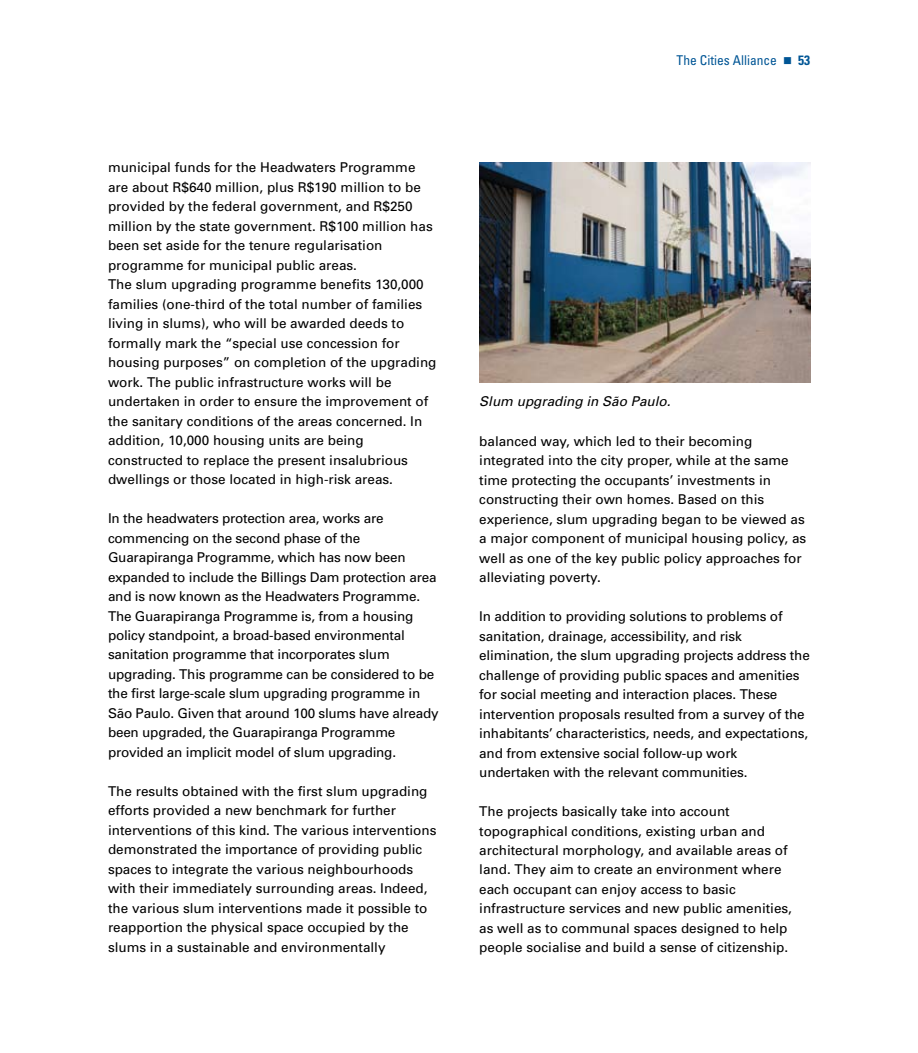
<style>
.page{position:relative;width:918px;height:1053px;background:#fff}
.page>*{position:absolute;margin:0;border:0;box-sizing:border-box;transform-origin:0 0}
.t1{font:13.5px/19.5px "Univers";color:#000}
.t2{font:italic 13.5px "Univers";color:#000}
.t3{font:condensed 13.5px "Univers";color:#005595}
.s1{font-weight:700}
</style>
<div class="page">
<img style="left:479px;top:162px;width:331px;height:221px">
<p class="t1" style="left:108px;top:158px;width:330px">municipal funds for the Headwaters Programme are about R$640 million, plus R$190 million to be provided by the federal government, and R$250 million by the state government. R$100 million has been set aside for the tenure regularisation programme for municipal public areas.<br>The slum upgrading programme benefits 130,000 families (one-third of the total number of families living in slums), who will be awarded deeds to formally mark the “special use concession for housing purposes” on completion of the upgrading work. The public infrastructure works will be undertaken in order to ensure the improvement of the sanitary conditions of the areas concerned. In addition, 10,000 housing units are being constructed to replace the present insalubrious dwellings or those located in high-risk areas.</p>
<p class="t1" style="left:108px;top:509px;width:332px">In the headwaters protection area, works are commencing on the second phase of the Guarapiranga Programme, which has now been expanded to include the Billings Dam protection area and is now known as the Headwaters Programme.<br>The Guarapiranga Programme is, from a housing policy standpoint, a broad-based environmental sanitation programme that incorporates slum upgrading. This programme can be considered to be the first large-scale slum upgrading programme in São Paulo. Given that around 100 slums have already been upgraded, the Guarapiranga Programme provided an implicit model of slum upgrading.</p>
<p class="t1" style="left:108px;top:782px;width:330px">The results obtained with the first slum upgrading efforts provided a new benchmark for further interventions of this kind. The various interventions demonstrated the importance of providing public spaces to integrate the various neighbourhoods with their immediately surrounding areas. Indeed, the various slum interventions made it possible to reapportion the physical space occupied by the slums in a sustainable and environmentally</p>
<p class="t3" style="left:677px;top:52px;width:135px">The Cities Alliance ■ <span class="s1">53</span></p>
<p class="t2" style="left:479px;top:394px;width:193px">Slum upgrading in São Paulo.</p>
<p class="t1" style="left:479px;top:431px;width:329px">balanced way, which led to their becoming integrated into the city proper, while at the same time protecting the occupants’ investments in constructing their own homes. Based on this experience, slum upgrading began to be viewed as a major component of municipal housing policy, as well as one of the key public policy approaches for alleviating poverty.</p>
<p class="t1" style="left:479px;top:607px;width:332px">In addition to providing solutions to problems of sanitation, drainage, accessibility, and risk elimination, the slum upgrading projects address the challenge of providing public spaces and amenities for social meeting and interaction places. These intervention proposals resulted from a survey of the inhabitants’ characteristics, needs, and expectations, and from extensive social follow-up work undertaken with the relevant communities.</p>
<p class="t1" style="left:479px;top:802px;width:314px">The projects basically take into account topographical conditions, existing urban and architectural morphology, and available areas of land. They aim to create an environment where each occupant can enjoy access to basic infrastructure services and new public amenities, as well as to communal spaces designed to help people socialise and build a sense of citizenship.</p>
</div>
